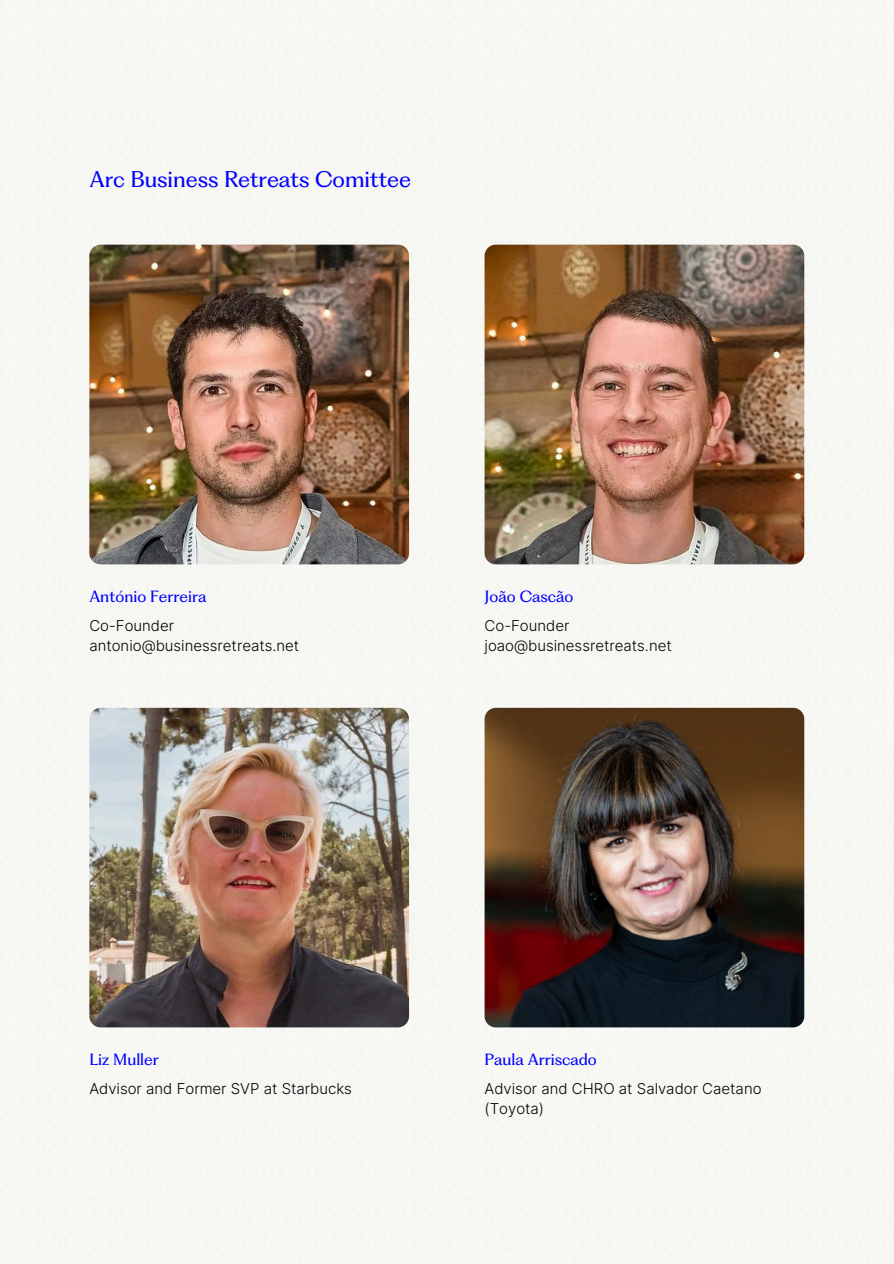
<style>
.page{position:relative;width:894px;height:1264px;background:#fff}
.page>*{position:absolute;margin:0;border:0;box-sizing:border-box;transform-origin:0 0}
.t1{font:21px "PP Fragment Glare";color:#00f}
.t2{font:300 15px/20.2px "Inter";color:#000}
.t3{font:15px "PP Fragment Glare";color:#00f}
</style>
<div class="page">
<img style="left:89px;top:245px;width:320px;height:319px">
<img style="left:484px;top:245px;width:320px;height:319px">
<img style="left:89px;top:707px;width:320px;height:320px">
<img style="left:484px;top:707px;width:320px;height:320px">
<p class="t1" style="left:89px;top:166px;width:323px">Arc Business Retreats Comittee</p>
<p class="t3" style="left:89px;top:587px;width:118px">António Ferreira</p>
<p class="t2" style="left:89px;top:615px;width:86px">Co-Founder</p>
<p class="t2" style="left:89px;top:635px;width:211px">antonio@businessretreats.net</p>
<p class="t3" style="left:484px;top:587px;width:90px">João Cascão</p>
<p class="t2" style="left:484px;top:615px;width:86px">Co-Founder</p>
<p class="t2" style="left:484px;top:635px;width:189px">joao@businessretreats.net</p>
<p class="t3" style="left:89px;top:1050px;width:71px">Liz Muller</p>
<p class="t2" style="left:89px;top:1078px;width:264px">Advisor and Former SVP at Starbucks</p>
<p class="t3" style="left:484px;top:1050px;width:114px">Paula Arriscado</p>
<p class="t2" style="left:484px;top:1078px;width:278px">Advisor and CHRO at Salvador Caetano (Toyota)</p>
</div>
